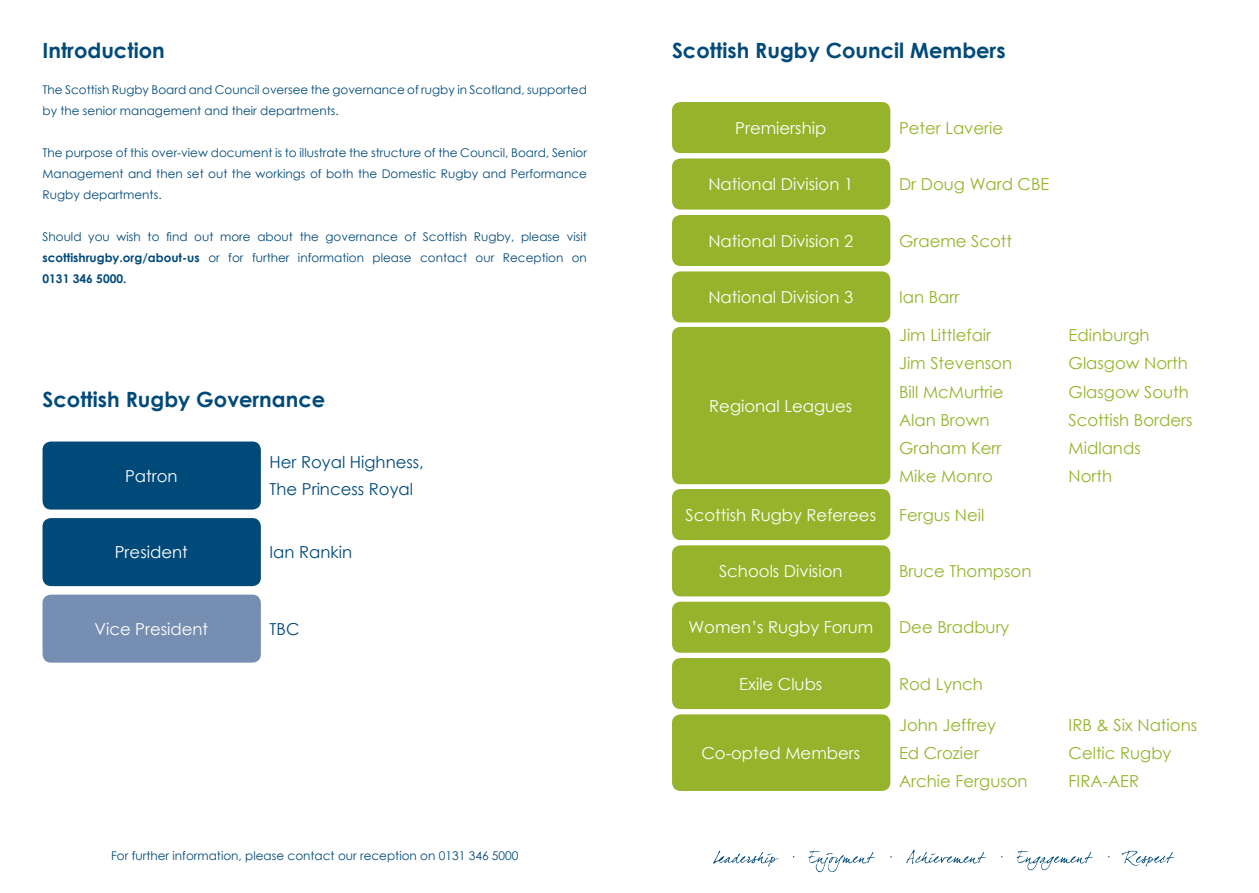
<style>
.page{position:relative;width:1259px;height:893px;background:#fff}
.page>*{position:absolute;margin:0;border:0;box-sizing:border-box;transform-origin:0 0}
.t1{font:700 21px "Century Gothic";color:#004a7a}
.t2{font:16.5px "Century Gothic";color:#95b42b}
.t3{font:16.5px "Century Gothic";color:#fff}
.t4{font:16.5px/27px "Century Gothic";color:#004a7a}
.t5{font:12px/21px "Century Gothic";color:#004a7a;text-align:justify}
.s1{font-weight:700}
</style>
<div class="page">
<svg style="left:713px;top:850px;width:461px;height:22px"></svg>
<div style="left:43px;top:518px;width:218px;height:68px;background:#004a7a;border-radius:9px"></div>
<div style="left:43px;top:595px;width:218px;height:68px;background:#778eb3;border-radius:9px"></div>
<div style="left:43px;top:441px;width:218px;height:69px;background:#004a7a;border-radius:9px"></div>
<div style="left:672px;top:102px;width:218px;height:51px;background:#95b42b;border-radius:9px"></div>
<div style="left:672px;top:159px;width:218px;height:51px;background:#95b42b;border-radius:9px"></div>
<div style="left:672px;top:327px;width:218px;height:157px;background:#95b42b;border-radius:9px"></div>
<div style="left:672px;top:489px;width:218px;height:51px;background:#95b42b;border-radius:9px"></div>
<div style="left:672px;top:545px;width:218px;height:51px;background:#95b42b;border-radius:9px"></div>
<div style="left:672px;top:602px;width:218px;height:51px;background:#95b42b;border-radius:9px"></div>
<div style="left:672px;top:658px;width:218px;height:51px;background:#95b42b;border-radius:9px"></div>
<div style="left:672px;top:714px;width:218px;height:77px;background:#95b42b;border-radius:9px"></div>
<div style="left:672px;top:271px;width:218px;height:51px;background:#95b42b;border-radius:9px"></div>
<div style="left:672px;top:215px;width:218px;height:51px;background:#95b42b;border-radius:9px"></div>
<h1 class="t1" style="left:43px;top:35px;width:124px">Introduction</h1>
<p class="t5" style="left:43px;top:79px;width:546px">The Scottish Rugby Board and Council oversee the governance of rugby in Scotland, supported by the senior management and their departments.</p>
<p class="t5" style="left:43px;top:142px;width:546px">The purpose of this over-view document is to illustrate the structure of the Council, Board, Senior Management and then set out the workings of both the Domestic Rugby and Performance Rugby departments.</p>
<p class="t5" style="left:43px;top:226px;width:546px">Should you wish to find out more about the governance of Scottish Rugby, please visit <span class="s1">scottishrugby.org/about-us</span> or for further information please contact our Reception on <span class="s1">0131 346 5000.</span></p>
<h1 class="t1" style="left:43px;top:383px;width:284px">Scottish Rugby Governance</h1>
<h2 class="t3" style="left:125px;top:464px;width:54px">Patron</h2>
<h2 class="t4" style="left:269px;top:448px;width:156px">Her Royal Highness,<br>The Princess Royal</h2>
<h2 class="t3" style="left:115px;top:541px;width:74px">President</h2>
<h2 class="t4" style="left:269px;top:539px;width:84px">Ian Rankin</h2>
<h2 class="t3" style="left:94px;top:617px;width:115px">Vice President</h2>
<h2 class="t4" style="left:269px;top:615px;width:31px">TBC</h2>
<p class="t5" style="left:111px;top:845px;width:409px">For further information, please contact our reception on 0131 346 5000</p>
<h1 class="t1" style="left:672px;top:35px;width:335px">Scottish Rugby Council Members</h1>
<h2 class="t3" style="left:735px;top:116px;width:92px">Premiership</h2>
<h2 class="t2" style="left:899px;top:116px;width:106px">Peter Laverie</h2>
<h2 class="t3" style="left:708px;top:173px;width:146px">National Division 1</h2>
<h2 class="t2" style="left:899px;top:173px;width:152px">Dr Doug Ward CBE</h2>
<h2 class="t3" style="left:708px;top:229px;width:146px">National Division 2</h2>
<h2 class="t2" style="left:899px;top:229px;width:115px">Graeme Scott</h2>
<h2 class="t3" style="left:708px;top:286px;width:146px">National Division 3</h2>
<h2 class="t2" style="left:899px;top:286px;width:62px">Ian Barr</h2>
<h2 class="t3" style="left:709px;top:394px;width:145px">Regional Leagues</h2>
<h2 class="t2" style="left:899px;top:324px;width:94px">Jim Littlefair</h2>
<h2 class="t2" style="left:1068px;top:324px;width:82px">Edinburgh</h2>
<h2 class="t2" style="left:899px;top:352px;width:115px">Jim Stevenson</h2>
<h2 class="t2" style="left:1068px;top:352px;width:121px">Glasgow North</h2>
<h2 class="t2" style="left:899px;top:380px;width:106px">Bill McMurtrie</h2>
<h2 class="t2" style="left:1068px;top:380px;width:122px">Glasgow South</h2>
<h2 class="t2" style="left:899px;top:408px;width:92px">Alan Brown</h2>
<h2 class="t2" style="left:1068px;top:408px;width:125px">Scottish Borders</h2>
<h2 class="t2" style="left:899px;top:437px;width:104px">Graham Kerr</h2>
<h2 class="t2" style="left:1068px;top:437px;width:74px">Midlands</h2>
<h2 class="t2" style="left:899px;top:465px;width:95px">Mike Monro</h2>
<h2 class="t2" style="left:1068px;top:465px;width:45px">North</h2>
<h2 class="t3" style="left:685px;top:503px;width:192px">Scottish Rugby Referees</h2>
<h2 class="t2" style="left:899px;top:503px;width:87px">Fergus Neil</h2>
<h2 class="t3" style="left:719px;top:560px;width:125px">Schools Division</h2>
<h2 class="t2" style="left:899px;top:560px;width:134px">Bruce Thompson</h2>
<h2 class="t3" style="left:688px;top:616px;width:186px">Women’s Rugby Forum</h2>
<h2 class="t2" style="left:899px;top:616px;width:112px">Dee Bradbury</h2>
<h2 class="t3" style="left:739px;top:672px;width:85px">Exile Clubs</h2>
<h2 class="t2" style="left:899px;top:672px;width:85px">Rod Lynch</h2>
<h2 class="t3" style="left:701px;top:741px;width:160px">Co-opted Members</h2>
<h2 class="t2" style="left:899px;top:713px;width:99px">John Jeffrey</h2>
<h2 class="t2" style="left:1068px;top:713px;width:130px">IRB &amp; Six Nations</h2>
<h2 class="t2" style="left:899px;top:741px;width:81px">Ed Crozier</h2>
<h2 class="t2" style="left:1068px;top:741px;width:104px">Celtic Rugby</h2>
<h2 class="t2" style="left:899px;top:770px;width:130px">Archie Ferguson</h2>
<h2 class="t2" style="left:1068px;top:770px;width:72px">FIRA-AER</h2>
</div>
